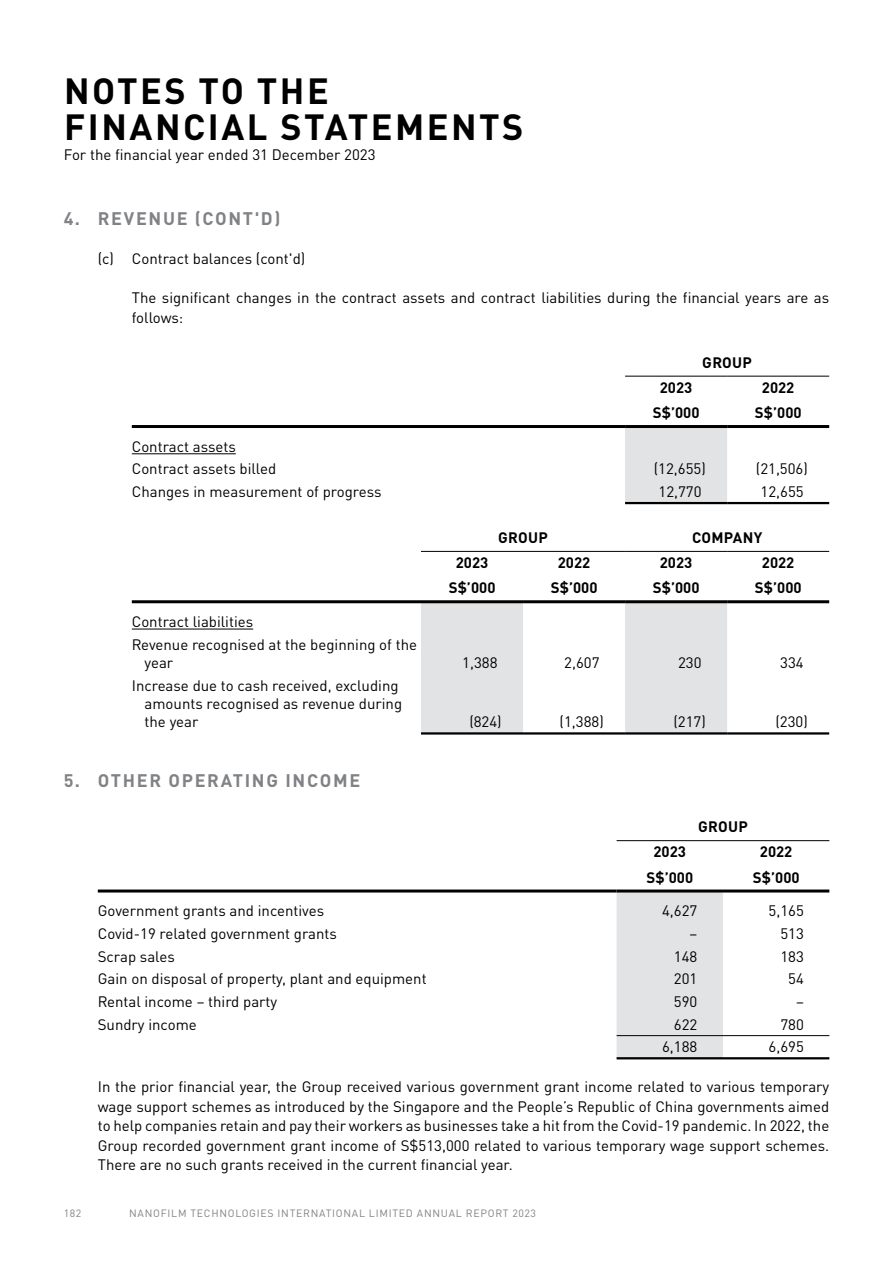
<style>
.page{position:relative;width:893px;height:1263px;background:#fff}
.page>*{position:absolute;margin:0;border:0;box-sizing:border-box;transform-origin:0 0}
.t1{font:700 36px/36px "DIN Pro";letter-spacing:.07em;color:#000}
.t2{font:700 18px "DIN Pro";letter-spacing:.095em;color:#808285}
.t3{font:15px/19.5px "DIN Pro";color:#000}
.t4{font:700 15px "DIN Pro";color:#000}
.t5{font:700 15px "DIN Pro";letter-spacing:.02em;color:#000}
.t6{font:10.5px "DIN Pro";letter-spacing:.07em;color:#808285}
</style>
<div class="page">
<div style="left:625px;top:428px;width:102px;height:74px;background:#e2e3e4"></div>
<hr style="left:132px;top:425px;width:493px;height:3px;background:#000">
<hr style="left:625px;top:425px;width:102px;height:3px;background:#000">
<hr style="left:727px;top:425px;width:102px;height:3px;background:#000">
<hr style="left:625px;top:376px;width:102px;height:1px;background:#000">
<hr style="left:727px;top:376px;width:102px;height:1px;background:#000">
<hr style="left:625px;top:502px;width:102px;height:2px;background:#000">
<hr style="left:727px;top:502px;width:102px;height:2px;background:#000">
<hr style="left:132px;top:453px;width:104px;height:1px;background:#000">
<svg style="left:421px;top:603px;width:306px;height:129px"></svg>
<hr style="left:421px;top:551px;width:102px;height:1px;background:#000">
<hr style="left:523px;top:551px;width:102px;height:1px;background:#000">
<hr style="left:625px;top:551px;width:102px;height:1px;background:#000">
<hr style="left:727px;top:551px;width:102px;height:1px;background:#000">
<hr style="left:132px;top:600px;width:289px;height:3px;background:#000">
<hr style="left:421px;top:600px;width:102px;height:3px;background:#000">
<hr style="left:523px;top:600px;width:102px;height:3px;background:#000">
<hr style="left:625px;top:600px;width:102px;height:3px;background:#000">
<hr style="left:727px;top:600px;width:102px;height:3px;background:#000">
<hr style="left:421px;top:732px;width:102px;height:2px;background:#000">
<hr style="left:523px;top:732px;width:102px;height:2px;background:#000">
<hr style="left:625px;top:732px;width:102px;height:2px;background:#000">
<hr style="left:727px;top:732px;width:102px;height:2px;background:#000">
<hr style="left:132px;top:629px;width:121px;height:1px;background:#000">
<div style="left:617px;top:892px;width:106px;height:165px;background:#e2e3e4"></div>
<hr style="left:98px;top:889px;width:519px;height:3px;background:#000">
<hr style="left:617px;top:889px;width:106px;height:3px;background:#000">
<hr style="left:723px;top:889px;width:106px;height:3px;background:#000">
<hr style="left:617px;top:840px;width:106px;height:1px;background:#000">
<hr style="left:723px;top:840px;width:106px;height:1px;background:#000">
<hr style="left:617px;top:1035px;width:106px;height:1px;background:#000">
<hr style="left:723px;top:1035px;width:106px;height:1px;background:#000">
<hr style="left:617px;top:1057px;width:106px;height:2px;background:#000">
<hr style="left:723px;top:1057px;width:106px;height:2px;background:#000">
<h1 class="t1" style="left:64px;top:69px;width:461px">NOTES TO THE<br>FINANCIAL STATEMENTS</h1>
<p class="t3" style="left:64px;top:143px;width:313px">For the financial year ended 31 December 2023</p>
<p class="t2" style="left:64px;top:204px;width:218px">4. REVENUE (CONT'D)</p>
<p class="t3" style="left:98px;top:248px;width:209px">(c) Contract balances (cont'd)</p>
<p class="t3" style="left:132px;top:287px;width:699px">The significant changes in the contract assets and contract liabilities during the financial years are as follows:</p>
<p class="t4" style="left:702px;top:350px;width:51px">GROUP</p>
<p class="t4" style="left:660px;top:375px;width:34px">2023</p>
<p class="t4" style="left:762px;top:375px;width:34px">2022</p>
<p class="t4" style="left:653px;top:400px;width:48px">S$’000</p>
<p class="t4" style="left:755px;top:400px;width:48px">S$’000</p>
<p class="t3" style="left:132px;top:433px;width:146px;line-height:22.6px">Contract assets<br>Contract assets billed</p>
<p class="t3" style="left:654px;top:458px;width:54px">(12,655)</p>
<p class="t3" style="left:756px;top:458px;width:54px">(21,506)</p>
<p class="t3" style="left:132px;top:480px;width:251px">Changes in measurement of progress</p>
<p class="t3" style="left:658px;top:480px;width:45px">12,770</p>
<p class="t3" style="left:761px;top:480px;width:45px">12,655</p>
<p class="t4" style="left:498px;top:525px;width:51px">GROUP</p>
<p class="t5" style="left:692px;top:525px;width:72px">COMPANY</p>
<p class="t4" style="left:456px;top:550px;width:34px">2023</p>
<p class="t4" style="left:558px;top:550px;width:34px">2022</p>
<p class="t4" style="left:660px;top:550px;width:34px">2023</p>
<p class="t4" style="left:762px;top:550px;width:34px">2022</p>
<p class="t4" style="left:449px;top:575px;width:48px">S$’000</p>
<p class="t4" style="left:551px;top:575px;width:48px">S$’000</p>
<p class="t4" style="left:653px;top:575px;width:48px">S$’000</p>
<p class="t4" style="left:755px;top:575px;width:48px">S$’000</p>
<p class="t3" style="left:132px;top:609px;width:287px;line-height:22.6px">Contract liabilities<br>Revenue recognised at the beginning of the</p>
<p class="t3" style="left:145px;top:651px;width:30px">year</p>
<p class="t3" style="left:462px;top:651px;width:37px">1,388</p>
<p class="t3" style="left:564px;top:651px;width:37px">2,607</p>
<p class="t3" style="left:678px;top:651px;width:25px">230</p>
<p class="t3" style="left:780px;top:651px;width:25px">334</p>
<p class="t3" style="left:145px;top:675px;width:259px;line-height:18.3px;text-indent:-13px">Increase due to cash received, excluding amounts recognised as revenue during the year</p>
<p class="t3" style="left:469px;top:711px;width:34px">(824)</p>
<p class="t3" style="left:560px;top:711px;width:46px">(1,388)</p>
<p class="t3" style="left:673px;top:711px;width:34px">(217)</p>
<p class="t3" style="left:775px;top:711px;width:34px">(230)</p>
<p class="t2" style="left:64px;top:766px;width:298px">5. OTHER OPERATING INCOME</p>
<p class="t4" style="left:698px;top:814px;width:51px">GROUP</p>
<p class="t4" style="left:653px;top:839px;width:34px">2023</p>
<p class="t4" style="left:760px;top:839px;width:34px">2022</p>
<p class="t4" style="left:646px;top:864px;width:48px">S$’000</p>
<p class="t4" style="left:753px;top:864px;width:48px">S$’000</p>
<p class="t3" style="left:98px;top:899px;width:228px">Government grants and incentives</p>
<p class="t3" style="left:662px;top:899px;width:37px">4,627</p>
<p class="t3" style="left:769px;top:899px;width:37px">5,165</p>
<p class="t3" style="left:98px;top:922px;width:241px">Covid-19 related government grants</p>
<p class="t3" style="left:690px;top:922px;width:9px">–</p>
<p class="t3" style="left:780px;top:922px;width:25px">513</p>
<p class="t3" style="left:98px;top:945px;width:79px">Scrap sales</p>
<p class="t3" style="left:674px;top:945px;width:25px">148</p>
<p class="t3" style="left:780px;top:945px;width:25px">183</p>
<p class="t3" style="left:98px;top:968px;width:330px">Gain on disposal of property, plant and equipment</p>
<p class="t3" style="left:674px;top:968px;width:25px">201</p>
<p class="t3" style="left:788px;top:968px;width:17px">54</p>
<p class="t3" style="left:98px;top:990px;width:181px">Rental income – third party</p>
<p class="t3" style="left:674px;top:990px;width:25px">590</p>
<p class="t3" style="left:796px;top:990px;width:9px">–</p>
<p class="t3" style="left:98px;top:1013px;width:101px">Sundry income</p>
<p class="t3" style="left:674px;top:1013px;width:25px">622</p>
<p class="t3" style="left:780px;top:1013px;width:25px">780</p>
<p class="t3" style="left:662px;top:1036px;width:37px">6,188</p>
<p class="t3" style="left:769px;top:1036px;width:37px">6,695</p>
<p class="t3" style="left:98px;top:1076px;width:733px;text-align:justify">In the prior financial year, the Group received various government grant income related to various temporary wage support schemes as introduced by the Singapore and the People’s Republic of China governments aimed to help companies retain and pay their workers as businesses take a hit from the Covid-19 pandemic. In 2022, the Group recorded government grant income of S$513,000 related to various temporary wage support schemes.<br>There are no such grants received in the current financial year.</p>
<p class="t6" style="left:64px;top:1205px;width:19px">182</p>
<p class="t6" style="left:129px;top:1205px;width:408px">NANOFILM TECHNOLOGIES INTERNATIONAL LIMITED ANNUAL REPORT 2023</p>
</div>
